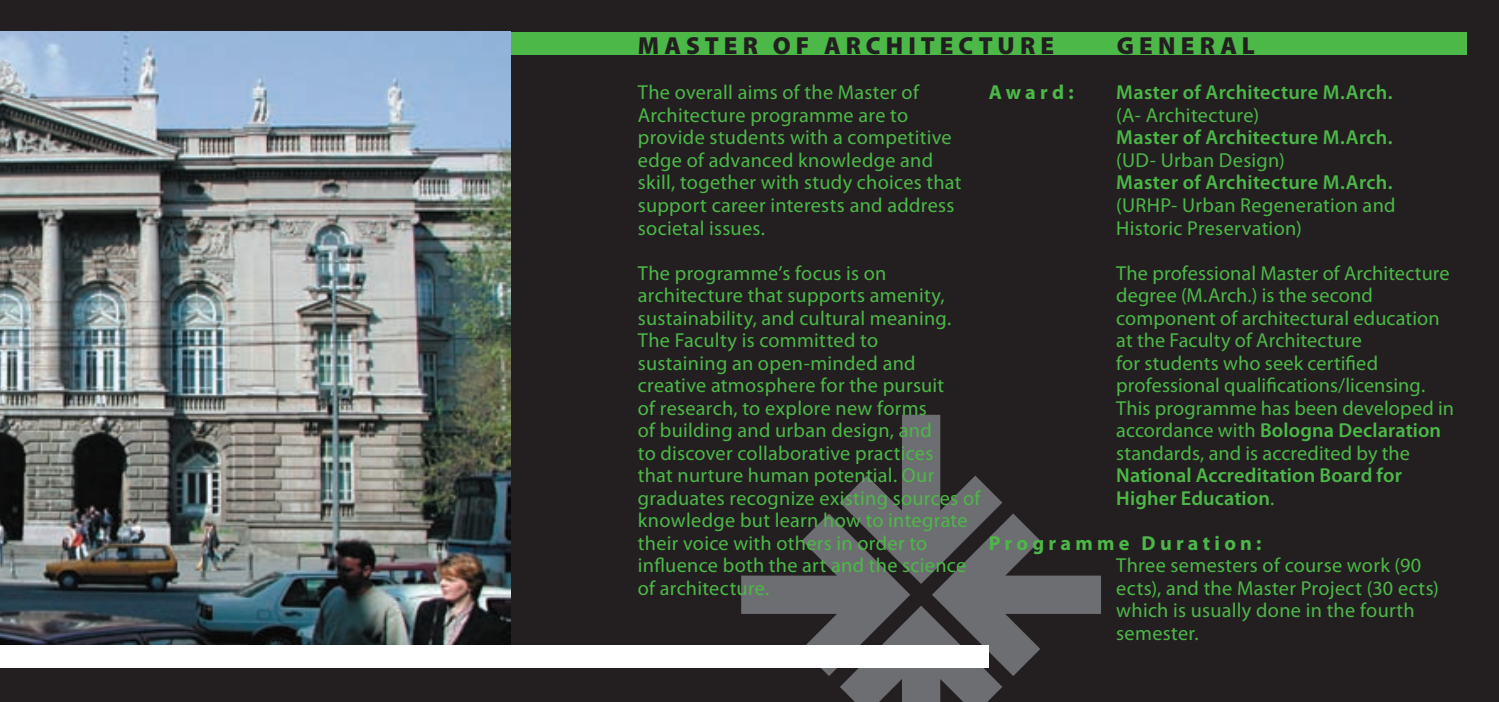
<style>
.page{position:relative;width:1499px;height:702px;background:#231f20}
.page>*{position:absolute;margin:0;border:0;box-sizing:border-box;transform-origin:0 0}
.t1{font:900 24.75px "Myriad Pro";letter-spacing:.205em;color:#231f20}
.t2{font:20.25px/22.5px "Myriad Pro";letter-spacing:.01em;color:#4cb848}
.t3{font:600 20.25px/22.5px "Myriad Pro";letter-spacing:.015em;color:#4cb848}
.t4{font:700 20.25px "Myriad Pro";letter-spacing:.21em;color:#4cb848}
.s1{font-weight:600}
.s2{font-weight:400}
</style>
<div class="page">
<svg style="left:741px;top:415px;width:360px;height:287px"></svg>
<div style="left:510px;top:32px;width:957px;height:22px;background:#4cb848"></div>
<img style="left:0;top:32px;width:510px;height:613px">
<div style="left:0;top:645px;width:989px;height:22px;background:#fff"></div>
<p class="t1" style="left:638px;top:32px;width:418px">MASTER OF ARCHITECTURE</p>
<p class="t1" style="left:1117px;top:32px;width:140px">GENERAL</p>
<p class="t4" style="left:989px;top:81px;width:86px">Award:</p>
<p class="t3" style="left:1116px;top:82px;width:278px">Master of Architecture M.Arch.</p>
<p class="t2" style="left:1116px;top:104px;width:144px">(A- Architecture)</p>
<p class="t3" style="left:1116px;top:127px;width:278px">Master of Architecture M.Arch.</p>
<p class="t2" style="left:1116px;top:149px;width:170px">(UD- Urban Design)</p>
<p class="t3" style="left:1116px;top:172px;width:278px">Master of Architecture M.Arch.</p>
<p class="t2" style="left:1116px;top:194px;width:281px">(URHP- Urban Regeneration and<br>Historic Preservation)</p>
<p class="t2" style="left:1116px;top:262px;width:339px">The professional Master of Architecture degree (M.Arch.) is the second component of architectural education at the Faculty of Architecture<br>for students who seek certified professional qualifications/licensing.<br>This programme has been developed in accordance with <span class="s1">Bologna Declaration </span>standards, and is accredited by the</p>
<p class="t3" style="left:1116px;top:464px;width:287px">National Accreditation Board for<br>Higher Education<span class="s2">.</span></p>
<p class="t4" style="left:989px;top:531px;width:274px">Programme Duration:</p>
<p class="t2" style="left:1116px;top:554px;width:324px">Three semesters of course work (90 ects), and the Master Project (30 ects) which is usually done in the fourth semester.</p>
<p class="t2" style="left:638px;top:82px;width:325px">The overall aims of the Master of<br>Architecture programme are to provide students with a competitive edge of advanced knowledge and skill, together with study choices that support career interests and address societal issues.</p>
<p class="t2" style="left:638px;top:262px;width:344px">The programme’s focus is on architecture that supports amenity, sustainability, and cultural meaning.<br>The Faculty is committed to<br>sustaining an open-minded and creative atmosphere for the pursuit<br>of research, to explore new forms<br>of building and urban design, and<br>to discover collaborative practices<br>that nurture human potential. Our graduates recognize existing sources of knowledge but learn how to integrate their voice with others in order to influence both the art and the science of architecture.</p>
</div>
